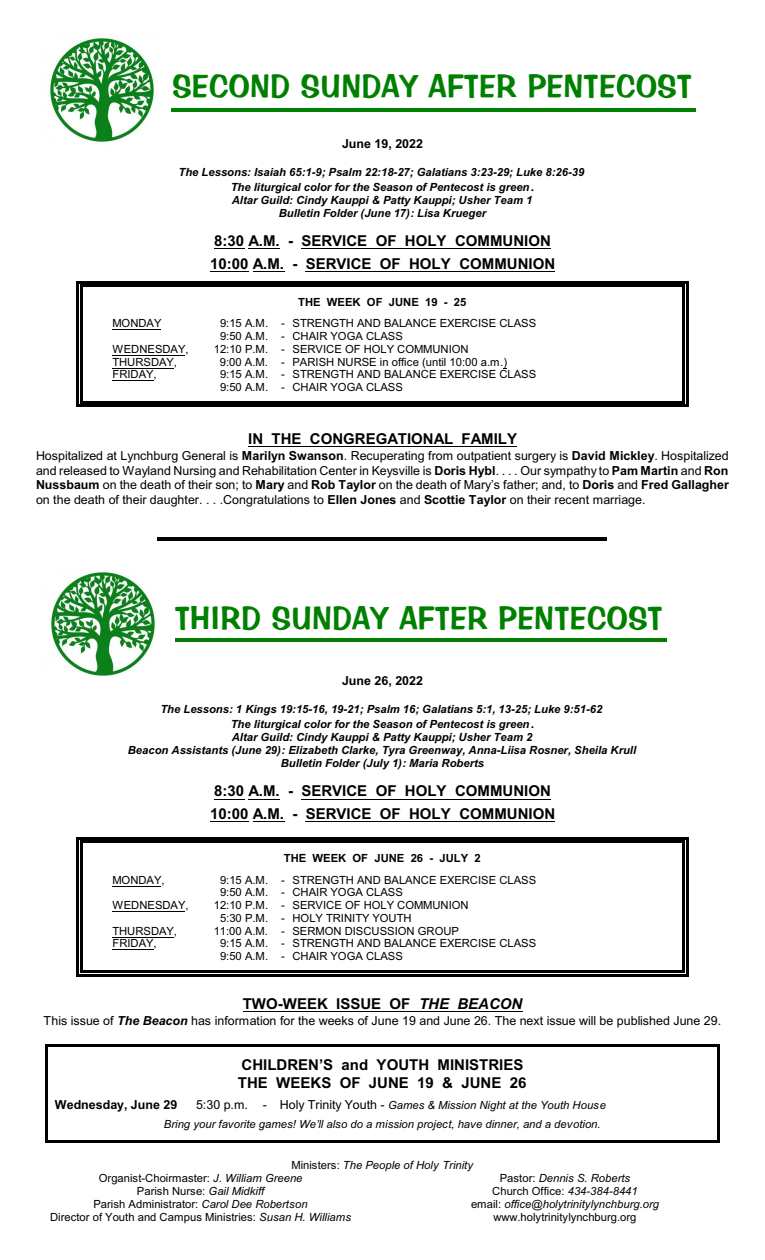
<style>
.page{position:relative;width:765px;height:1260px;background:#fff}
.page>*{position:absolute;margin:0;border:0;box-sizing:border-box;transform-origin:0 0}
.t1{font:32.5px "Impress BT";color:#008000}
.t2{font:700 15px/23px "Arial";color:#000}
.t3{font:12.5px/14.9px "Arial";color:#000;text-align:justify}
.t4{font:700 12.5px "Arial";color:#000}
.t5{font:11.25px/12.8px "Arial";color:#000}
.t6{font:italic 700 11.25px/13px "Arial";color:#000;text-align:center}
.t7{font:italic 11.25px/12.9px "Arial";color:#000}
.t8{font:700 11.25px "Arial";color:#000}
.s1{font-style:normal;font-size:12.5px}
.s2{font-weight:700}
.s3{font-style:italic}
.s4{font-weight:700;font-style:italic}
.s5{font-style:normal}
</style>
<div class="page">
<hr style="left:112px;top:329px;width:49px;height:1px;background:#000">
<hr style="left:112px;top:355px;width:73px;height:1px;background:#000">
<hr style="left:112px;top:368px;width:62px;height:1px;background:#000">
<hr style="left:112px;top:380px;width:42px;height:1px;background:#000">
<hr style="left:80px;top:285px;width:2px;height:118px;background:#000">
<hr style="left:682px;top:285px;width:3px;height:118px;background:#000">
<hr style="left:80px;top:285px;width:605px;height:2px;background:#000">
<hr style="left:80px;top:401px;width:605px;height:3px;background:#000">
<hr style="left:77px;top:281px;width:2px;height:126px;background:#000">
<hr style="left:686px;top:281px;width:2px;height:126px;background:#000">
<hr style="left:77px;top:281px;width:611px;height:2px;background:#000">
<hr style="left:77px;top:405px;width:611px;height:2px;background:#000">
<hr style="left:45px;top:1044px;width:2px;height:99px;background:#000">
<hr style="left:718px;top:1044px;width:2px;height:99px;background:#000">
<hr style="left:45px;top:1044px;width:675px;height:2px;background:#000">
<hr style="left:45px;top:1141px;width:675px;height:2px;background:#000">
<hr style="left:112px;top:886px;width:49px;height:1px;background:#000">
<hr style="left:112px;top:911px;width:73px;height:1px;background:#000">
<hr style="left:112px;top:937px;width:62px;height:1px;background:#000">
<hr style="left:112px;top:949px;width:42px;height:1px;background:#000">
<hr style="left:80px;top:841px;width:2px;height:132px;background:#000">
<hr style="left:682px;top:841px;width:3px;height:132px;background:#000">
<hr style="left:80px;top:841px;width:605px;height:2px;background:#000">
<hr style="left:80px;top:971px;width:605px;height:2px;background:#000">
<hr style="left:77px;top:837px;width:2px;height:139px;background:#000">
<hr style="left:686px;top:837px;width:2px;height:139px;background:#000">
<hr style="left:77px;top:837px;width:611px;height:2px;background:#000">
<hr style="left:77px;top:974px;width:611px;height:2px;background:#000">
<img style="left:49px;top:38px;width:105px;height:104px">
<img style="left:50px;top:572px;width:105px;height:104px">
<hr style="left:214px;top:248px;width:31px;height:1px;background:#000">
<hr style="left:249px;top:248px;width:31px;height:1px;background:#000">
<hr style="left:302px;top:248px;width:249px;height:1px;background:#000">
<hr style="left:210px;top:271px;width:39px;height:1px;background:#000">
<hr style="left:253px;top:271px;width:31px;height:1px;background:#000">
<hr style="left:306px;top:271px;width:249px;height:1px;background:#000">
<hr style="left:248px;top:446px;width:269px;height:1px;background:#000">
<hr style="left:214px;top:799px;width:31px;height:1px;background:#000">
<hr style="left:249px;top:799px;width:31px;height:1px;background:#000">
<hr style="left:302px;top:799px;width:249px;height:1px;background:#000">
<hr style="left:210px;top:822px;width:39px;height:1px;background:#000">
<hr style="left:253px;top:822px;width:31px;height:1px;background:#000">
<hr style="left:306px;top:822px;width:249px;height:1px;background:#000">
<hr style="left:243px;top:1011px;width:279px;height:1px;background:#000">
<hr style="left:171px;top:109px;width:525px;height:3px;background:#008000">
<hr style="left:158px;top:537px;width:449px;height:4px;background:#000">
<hr style="left:175px;top:639px;width:491px;height:3px;background:#008000">
<h1 class="t1" style="left:172px;top:72px;width:521px">SECOND SUNDAY AFTER PENTECOST</h1>
<p class="t4" style="left:342px;top:139px;width:82px">June 19, 2022</p>
<p class="t6" style="left:179px;top:166px;width:407px;line-height:14.5px">The Lessons: Isaiah 65:1-9; Psalm 22:18-27; Galatians 3:23-29; Luke 8:26-39<br>The liturgical color for the Season of Pentecost is green<span class="s1">.</span></p>
<p class="t6" style="left:232px;top:195px;width:302px">Altar Guild: Cindy Kauppi &amp; Patty Kauppi; Usher Team 1<br>Bulletin Folder (June 17): Lisa Krueger</p>
<h2 class="t2" style="left:210px;top:231px;width:347px">8:30 A.M. - SERVICE OF HOLY COMMUNION<br>10:00 A.M. - SERVICE OF HOLY COMMUNION</h2>
<p class="t8" style="left:298px;top:297px;width:170px">THE WEEK OF JUNE 19 - 25</p>
<p class="t5" style="left:112px;top:318px;width:51px">MONDAY</p>
<p class="t5" style="left:220px;top:318px;width:318px">9:15 A.M. - STRENGTH AND BALANCE EXERCISE CLASS<br>9:50 A.M. - CHAIR YOGA CLASS</p>
<p class="t5" style="left:112px;top:344px;width:78px">WEDNESDAY,</p>
<p class="t5" style="left:214px;top:344px;width:256px">12:10 P.M. - SERVICE OF HOLY COMMUNION</p>
<p class="t5" style="left:112px;top:356px;width:66px">THURSDAY,</p>
<p class="t5" style="left:220px;top:356px;width:289px">9:00 A.M. - PARISH NURSE in office (until 10:00 a.m.)</p>
<p class="t5" style="left:112px;top:369px;width:46px">FRIDAY,</p>
<p class="t5" style="left:220px;top:369px;width:318px">9:15 A.M. - STRENGTH AND BALANCE EXERCISE CLASS<br>9:50 A.M. - CHAIR YOGA CLASS</p>
<h2 class="t2" style="left:248px;top:429px;width:270px">IN THE CONGREGATIONAL FAMILY</h2>
<p class="t3" style="left:36px;top:449px;width:694px">Hospitalized at Lynchburg General is <span class="s2">Marilyn Swanson</span>. Recuperating from outpatient surgery is <span class="s2">David Mickley</span>. Hospitalized and released to Wayland Nursing and Rehabilitation Center in Keysville is <span class="s2">Doris Hybl</span>. . . . Our sympathy to <span class="s2">Pam Martin</span> and <span class="s2">Ron Nussbaum</span> on the death of their son; to <span class="s2">Mary</span> and <span class="s2">Rob Taylor</span> on the death of Mary’s father; and, to <span class="s2">Doris</span> and <span class="s2">Fred Gallagher </span>on the death of their daughter. . . .Congratulations to <span class="s2">Ellen Jones</span> and <span class="s2">Scottie Taylor</span> on their recent marriage.</p>
<h1 class="t1" style="left:175px;top:605px;width:489px">THIRD SUNDAY AFTER PENTECOST</h1>
<p class="t4" style="left:342px;top:676px;width:82px">June 26, 2022</p>
<p class="t6" style="left:160px;top:703px;width:444px;line-height:14.5px">The Lessons: 1 Kings 19:15-16, 19-21; Psalm 16; Galatians 5:1, 13-25; Luke 9:51-62<br>The liturgical color for the Season of Pentecost is green<span class="s1">.</span></p>
<p class="t6" style="left:128px;top:732px;width:510px">Altar Guild: Cindy Kauppi &amp; Patty Kauppi; Usher Team 2<br>Beacon Assistants (June 29): Elizabeth Clarke, Tyra Greenway, Anna-Liisa Rosner, Sheila Krull<br>Bulletin Folder (July 1): Maria Roberts</p>
<h2 class="t2" style="left:210px;top:781px;width:347px">8:30 A.M. - SERVICE OF HOLY COMMUNION<br>10:00 A.M. - SERVICE OF HOLY COMMUNION</h2>
<p class="t8" style="left:284px;top:854px;width:198px">THE WEEK OF JUNE 26 - JULY 2</p>
<p class="t5" style="left:112px;top:874px;width:54px">MONDAY,</p>
<p class="t5" style="left:220px;top:874px;width:318px">9:15 A.M. - STRENGTH AND BALANCE EXERCISE CLASS<br>9:50 A.M. - CHAIR YOGA CLASS</p>
<p class="t5" style="left:112px;top:900px;width:78px">WEDNESDAY,</p>
<p class="t5" style="left:220px;top:900px;width:250px;text-indent:-6px">12:10 P.M. - SERVICE OF HOLY COMMUNION<br>5:30 P.M. - HOLY TRINITY YOUTH</p>
<p class="t5" style="left:112px;top:925px;width:66px">THURSDAY,</p>
<p class="t5" style="left:214px;top:925px;width:247px">11:00 A.M. - SERMON DISCUSSION GROUP</p>
<p class="t5" style="left:112px;top:938px;width:46px">FRIDAY,</p>
<p class="t5" style="left:220px;top:938px;width:318px">9:15 A.M. - STRENGTH AND BALANCE EXERCISE CLASS<br>9:50 A.M. - CHAIR YOGA CLASS</p>
<h2 class="t2" style="left:243px;top:994px;width:281px">TWO-WEEK ISSUE OF <span class="s3">THE BEACON</span></h2>
<p class="t3" style="left:44px;top:1014px;width:679px">This issue of <span class="s4">The Beacon</span> has information for the weeks of June 19 and June 26. The next issue will be published June 29.</p>
<h2 class="t2" style="left:238px;top:1058px;width:290px;line-height:17.8px">CHILDREN’S and YOUTH MINISTRIES<br>THE WEEKS OF JUNE 19 &amp; JUNE 26</h2>
<p class="t4" style="left:55px;top:1100px;width:124px">Wednesday, June 29</p>
<p class="t7" style="left:164px;top:1097px;width:444px;line-height:19px;text-indent:32px"><span class="s1">5:30 p.m. - Holy Trinity Youth -</span> Games &amp; Mission Night at the Youth House<br>Bring your favorite games! We’ll also do a mission project, have dinner, and a devotion.</p>
<p class="t7" style="left:292px;top:1160px;width:183px"><span class="s5">Ministers:</span> The People of Holy Trinity</p>
<p class="t5" style="left:99px;top:1173px;width:205px">Organist-Choirmaster: <span class="s3">J. William Greene</span></p>
<p class="t5" style="left:137px;top:1186px;width:129px">Parish Nurse: <span class="s3">Gail Midkiff</span></p>
<p class="t5" style="left:93px;top:1199px;width:216px">Parish Administrator: <span class="s3">Carol Dee Robertson</span></p>
<p class="t5" style="left:50px;top:1211px;width:302px">Director of Youth and Campus Ministries: <span class="s3">Susan H. Williams</span></p>
<p class="t7" style="left:471px;top:1173px;width:190px;text-align:center"><span class="s5">Pastor:</span> Dennis S. Roberts<br><span class="s5">Church Office:</span> 434-384-8441<br><span class="s5">email:</span> office@holytrinitylynchburg.org <span class="s5">www.holytrinitylynchburg.org</span></p>
</div>
